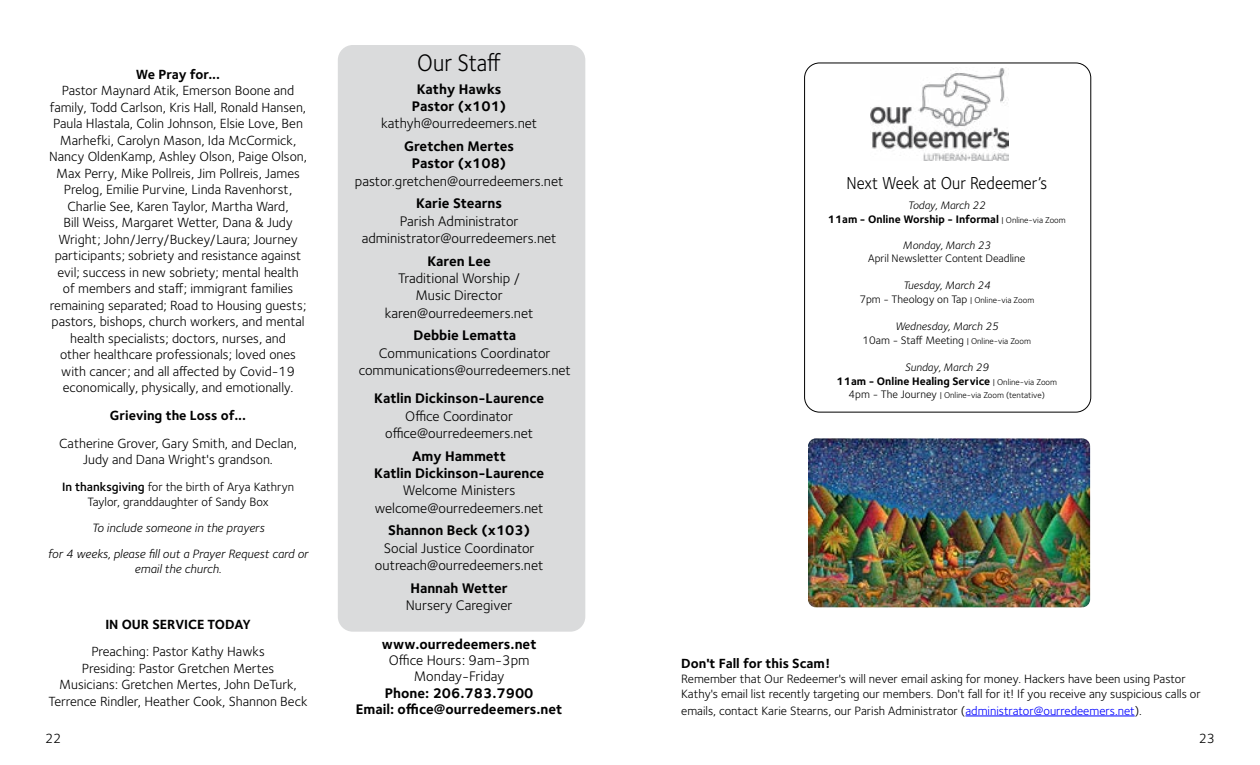
<style>
.page{position:relative;width:1260px;height:765px;background:#fff}
.page>*{position:absolute;margin:0;border:0;box-sizing:border-box;transform-origin:0 0}
.t1{font:24.75px "Foundry Sterling";color:#000;scale:.91 1}
.t2{font:17.88px "Foundry Sterling";color:#000;scale:.91 1}
.t3{font:14.38px/17.2px "Foundry Sterling";color:#000;text-align:center}
.t4{font:700 14.38px/17.2px "Foundry Sterling";color:#000;text-align:center}
.t5{font:13.75px/16.5px "Foundry Sterling";color:#000;text-align:center}
.t6{font:700 13.75px "Foundry Sterling";color:#000}
.t7{font:12.5px/15px "Foundry Sterling";color:#000;text-align:center}
.t8{font:italic 12.5px/26.2px "Foundry Sterling";color:#000;text-align:center}
.t9{font:700 11.25px/13.5px "Foundry Sterling";color:#000;text-align:center}
.t10{font:11.25px/13.8px "Foundry Sterling";color:#000;text-align:center}
.t11{font:italic 11.25px/13.8px "Foundry Sterling";color:#000;text-align:center}
.t12{font:8.75px "Foundry Sterling";color:#000}
.s1{font-weight:600}
.s2{font-weight:400;font-style:italic}
.s3{font-weight:400;font-size:8.75px}
.s4{font-style:italic}
.s5{font-size:8.75px}
.s6{font-style:normal}
.s7{font-style:normal;font-size:8.75px}
.s8{font-size:11.25px}
.s9{color:#00f}
</style>
<div class="page">
<div style="left:338px;top:45px;width:247px;height:587px;background:#dadbdc;border-radius:15px"></div>
<img style="left:870px;top:68px;width:138px;height:93px">
<div style="left:804px;top:62px;width:287px;height:351px;border:1px solid #000;border-radius:15px"></div>
<hr style="left:965px;top:716px;width:170px;height:1px;background:#00f">
<img style="left:808px;top:438px;width:282px;height:169px">
<p class="t6" style="left:136px;top:66px;width:86px">We Pray for...</p>
<p class="t5" style="left:49px;top:83px;width:259px">Pastor Maynard Atik, Emerson Boone and family, Todd Carlson, Kris Hall, Ronald Hansen, Paula Hlastala, Colin Johnson, Elsie Love, Ben Marhefki, Carolyn Mason, Ida McCormick, Nancy OldenKamp, Ashley Olson, Paige Olson, Max Perry, Mike Pollreis, Jim Pollreis, James Prelog, Emilie Purvine, Linda Ravenhorst, Charlie See, Karen Taylor, Martha Ward,<br>Bill Weiss, Margaret Wetter, Dana &amp; Judy Wright; John/Jerry/Buckey/Laura; Journey participants; sobriety and resistance against evil; success in new sobriety; mental health<br>of members and staff; immigrant families remaining separated; Road to Housing guests; pastors, bishops, church workers, and mental health specialists; doctors, nurses, and<br>other healthcare professionals; loved ones with cancer; and all affected by Covid-19 economically, physically, and emotionally.</p>
<p class="t6" style="left:110px;top:407px;width:138px">Grieving the Loss of...</p>
<p class="t5" style="left:59px;top:435px;width:239px">Catherine Grover, Gary Smith, and Declan,<br>Judy and Dana Wright's grandson.</p>
<p class="t7" style="left:62px;top:479px;width:233px"><span class="s1">In thanksgiving</span> for the birth of Arya Kathryn<br>Taylor, granddaughter of Sandy Box</p>
<p class="t8" style="left:48px;top:515px;width:262px">To include someone in the prayers<br>for 4 weeks, please fill out a Prayer Request card or</p>
<p class="t8" style="left:135px;top:556px;width:89px">email the church.</p>
<p class="t6" style="left:105px;top:616px;width:147px">IN OUR SERVICE TODAY</p>
<p class="t5" style="left:49px;top:644px;width:261px">Preaching: Pastor Kathy Hawks<br>Presiding: Pastor Gretchen Mertes<br>Musicians: Gretchen Mertes, John DeTurk, Terrence Rindler, Heather Cook, Shannon Beck</p>
<h1 class="t1" style="left:417px;top:48px;width:94px">Our Staff</h1>
<p class="t4" style="left:412px;top:81px;width:96px">Kathy Hawks<br>Pastor (x101)</p>
<p class="t3" style="left:381px;top:115px;width:158px">kathyh@ourredeemers.net</p>
<p class="t4" style="left:404px;top:138px;width:112px">Gretchen Mertes<br>Pastor (x108)</p>
<p class="t3" style="left:355px;top:172px;width:210px">pastor.gretchen@ourredeemers.net</p>
<p class="t4" style="left:416px;top:196px;width:88px">Karie Stearns</p>
<p class="t3" style="left:362px;top:212px;width:196px">Parish Administrator administrator@ourredeemers.net</p>
<p class="t4" style="left:427px;top:253px;width:65px">Karen Lee</p>
<p class="t3" style="left:385px;top:270px;width:150px">Traditional Worship /<br>Music Director karen@ourredeemers.net</p>
<p class="t4" style="left:413px;top:328px;width:104px">Debbie Lematta</p>
<p class="t3" style="left:359px;top:344px;width:214px">Communications Coordinator communications@ourredeemers.net</p>
<p class="t4" style="left:374px;top:391px;width:172px">Katlin Dickinson-Laurence</p>
<p class="t3" style="left:385px;top:407px;width:149px">Office Coordinator office@ourredeemers.net</p>
<p class="t4" style="left:374px;top:448px;width:172px">Amy Hammett<br>Katlin Dickinson-Laurence</p>
<p class="t3" style="left:375px;top:482px;width:170px">Welcome Ministers welcome@ourredeemers.net</p>
<p class="t4" style="left:388px;top:523px;width:143px">Shannon Beck (x103)</p>
<p class="t3" style="left:375px;top:539px;width:170px">Social Justice Coordinator outreach@ourredeemers.net</p>
<p class="t4" style="left:410px;top:580px;width:99px">Hannah Wetter</p>
<p class="t3" style="left:406px;top:597px;width:108px">Nursery Caregiver</p>
<p class="t4" style="left:382px;top:636px;width:156px">www.ourredeemers.net</p>
<p class="t3" style="left:389px;top:652px;width:142px;line-height:16.2px">Office Hours: 9am-3pm<br>Monday-Friday</p>
<p class="t4" style="left:356px;top:685px;width:208px;line-height:16.2px">Phone: 206.783.7900<br>Email: office@ourredeemers.net</p>
<h2 class="t2" style="left:846px;top:173px;width:222px">Next Week at Our Redeemer’s</h2>
<p class="t9" style="left:828px;top:199px;width:240px"><span class="s2">Today, March 22<br></span>11am - Online Worship - Informal <span class="s3">| Online-via Zoom</span></p>
<p class="t11" style="left:903px;top:238px;width:90px">Monday, March 23</p>
<p class="t10" style="left:868px;top:252px;width:159px">April Newsletter Content Deadline</p>
<p class="t10" style="left:859px;top:279px;width:176px"><span class="s4">Tuesday, March 24<br></span>7pm - Theology on Tap <span class="s5">| Online-via Zoom</span></p>
<p class="t11" style="left:863px;top:319px;width:170px">Wednesday, March 25<br><span class="s6">10am - Staff Meeting</span> <span class="s7">| Online-via Zoom</span></p>
<p class="t9" style="left:837px;top:361px;width:222px"><span class="s2">Sunday, March 29<br></span>11am - Online Healing Service <span class="s3">| Online-via Zoom</span></p>
<p class="t12" style="left:849px;top:390px;width:198px"><span class="s8">4pm - The Journey</span> | Online-via Zoom (tentative)</p>
<p class="t6" style="left:681px;top:655px;width:151px">Don't Fall for this Scam!</p>
<p class="t7" style="left:681px;top:672px;width:521px;text-align:left">Remember that Our Redeemer's will never email asking for money. Hackers have been using Pastor<br>Kathy's email list recently targeting our members. Don't fall for it! If you receive any suspicious calls or</p>
<p class="t7" style="left:681px;top:703px;width:462px">emails, contact Karie Stearns, our Parish Administrator (<span class="s9">administrator@ourredeemers.net</span>).</p>
<p class="t5" style="left:45px;top:730px;width:18px">22</p>
<p class="t5" style="left:1199px;top:730px;width:18px">23</p>
</div>
